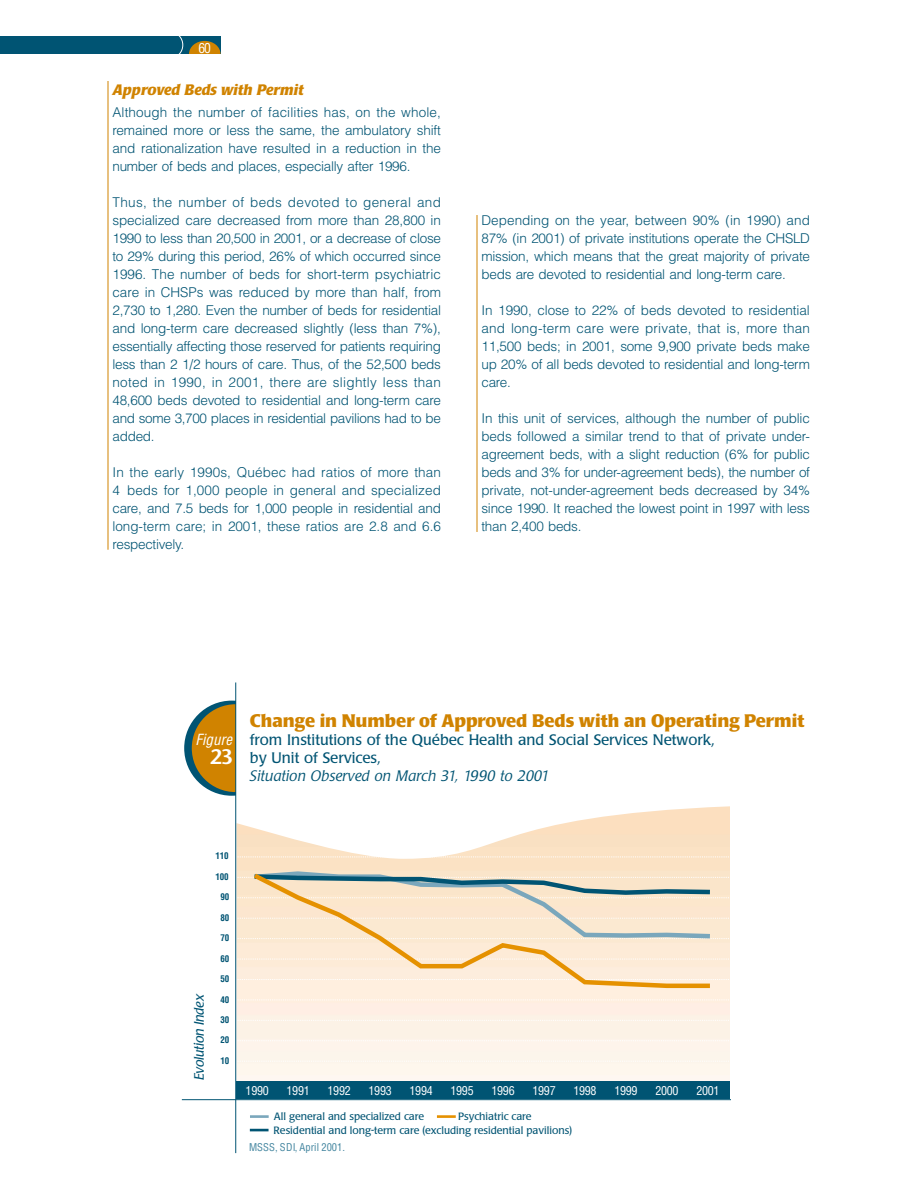
<style>
.page{position:relative;width:918px;height:1188px;background:#fff}
.page>*{position:absolute;margin:0;border:0;box-sizing:border-box;transform-origin:0 0}
.t1{font:600 21px "Stone Sans";color:#fff}
.t2{font:700 18px "Poppl Laudatio";color:#d08300}
.t3{font:15px/18px "Poppl Laudatio";color:#005473}
.t4{font:italic 300 15px "Poppl Laudatio";color:#005473}
.t5{font:italic 700 15px "Poppl Laudatio";letter-spacing:-.01em;color:#d08300}
.t6{font:italic condensed 15px "Helvetica";color:#fff}
.t7{font:300 13.5px/18px "Helvetica";letter-spacing:-.02em;color:#005473;text-align:justify}
.t8{font:italic 13.5px "Poppl Laudatio";letter-spacing:-.02em;color:#005473}
.t9{font:condensed 13.5px "Helvetica";color:#fff}
.t10{font:condensed 12px "Helvetica";letter-spacing:-.025em;color:#fff}
.t11{font:10.5px "Poppl Laudatio";color:#005473}
.t12{font:condensed 10.5px "Helvetica";letter-spacing:.005em;color:#43859f}
.t13{font:700 condensed 9px "Helvetica";letter-spacing:-.025em;color:#005473}
</style>
<div class="page">
<div style="left:0;top:36px;width:220px;height:18px;background:#005473"></div>
<svg style="left:189px;top:41px;width:31px;height:13px"></svg>
<svg style="left:178px;top:36px;width:5px;height:18px"></svg>
<svg style="left:184px;top:701px;width:95px;height:95px"></svg>
<div style="left:192px;top:704px;width:88px;height:88px;background:#d08300;border-radius:50%"></div>
<div style="left:236px;top:698px;width:47px;height:100px;background:#fff"></div>
<img style="left:236px;top:806px;width:494px;height:276px">
<div style="left:236px;top:1082px;width:494px;height:18px;background:#005473"></div>
<svg style="left:238px;top:857px;width:492px;height:1px"></svg>
<svg style="left:238px;top:959px;width:492px;height:1px"></svg>
<svg style="left:238px;top:979px;width:492px;height:1px"></svg>
<svg style="left:238px;top:1000px;width:492px;height:1px"></svg>
<svg style="left:238px;top:1020px;width:492px;height:1px"></svg>
<svg style="left:238px;top:1040px;width:492px;height:1px"></svg>
<svg style="left:238px;top:1061px;width:492px;height:1px"></svg>
<div style="left:238px;top:869px;width:492px;height:72px;background:#fbe5ca"></div>
<svg style="left:251px;top:871px;width:461px;height:120px;background:#eedec7"></svg>
<hr style="left:251px;top:1115px;width:16px;height:3px;background:#7aa7bc">
<svg style="left:251px;top:1129px;width:16px;height:2px"></svg>
<hr style="left:438px;top:1115px;width:16px;height:3px;background:#e59100">
<hr style="left:235px;top:683px;width:1px;height:470px;background:#005473">
<hr style="left:182px;top:1099px;width:551px;height:1px;background:#005473">
<hr style="left:108px;top:81px;width:1px;height:469px;background:#d08300">
<hr style="left:477px;top:215px;width:1px;height:317px;background:#d08300">
<p class="t9" style="left:199px;top:43px;width:14px">60</p>
<p class="t5" style="left:112px;top:83px;width:193px">Approved Beds with Permit</p>
<p class="t7" style="left:112px;top:105px;width:330px">Although the number of facilities has, on the whole, remained more or less the same, the ambulatory shift and rationalization have resulted in a reduction in the number of beds and places, especially after 1996.</p>
<p class="t7" style="left:112px;top:195px;width:330px">Thus, the number of beds devoted to general and specialized care decreased from more than 28,800 in 1990 to less than 20,500 in 2001, or a decrease of close to 29% during this period, 26% of which occurred since 1996. The number of beds for short-term psychiatric care in CHSPs was reduced by more than half, from 2,730 to 1,280. Even the number of beds for residential and long-term care decreased slightly (less than 7%), essentially affecting those reserved for patients requiring less than 2 1/2 hours of care. Thus, of the 52,500 beds noted in 1990, in 2001, there are slightly less than 48,600 beds devoted to residential and long-term care and some 3,700 places in residential pavilions had to be added.</p>
<p class="t7" style="left:112px;top:465px;width:330px">In the early 1990s, Québec had ratios of more than 4 beds for 1,000 people in general and specialized care, and 7.5 beds for 1,000 people in residential and long-term care; in 2001, these ratios are 2.8 and 6.6 respectively.</p>
<p class="t7" style="left:481px;top:213px;width:330px">Depending on the year, between 90% (in 1990) and 87% (in 2001) of private institutions operate the CHSLD mission, which means that the great majority of private beds are devoted to residential and long-term care.</p>
<p class="t7" style="left:481px;top:303px;width:330px">In 1990, close to 22% of beds devoted to residential and long-term care were private, that is, more than 11,500 beds; in 2001, some 9,900 private beds make up 20% of all beds devoted to residential and long-term care.</p>
<p class="t7" style="left:481px;top:411px;width:330px">In this unit of services, although the number of public beds followed a similar trend to that of private under&shy;agreement beds, with a slight reduction (6% for public beds and 3% for under-agreement beds), the number of private, not-under-agreement beds decreased by 34% since 1990. It reached the lowest point in 1997 with less than 2,400 beds.</p>
<p class="t6" style="left:196px;top:734px;width:38px">Figure</p>
<h1 class="t1" style="left:210px;top:748px;width:25px">23</h1>
<h2 class="t2" style="left:250px;top:713px;width:556px">Change in Number of Approved Beds with an Operating Permit</h2>
<p class="t3" style="left:250px;top:732px;width:466px">from Institutions of the Québec Health and Social Services Network, by Unit of Services,</p>
<p class="t4" style="left:250px;top:770px;width:301px">Situation Observed on March 31, 1990 to 2001</p>
<p class="t8" style="left:194px;top:1080px;width:88px;rotate:-90deg">Evolution Index</p>
<p class="t13" style="left:216px;top:853px;width:15px">110</p>
<p class="t13" style="left:216px;top:873px;width:15px">100</p>
<p class="t13" style="left:221px;top:894px;width:10px">90</p>
<p class="t13" style="left:221px;top:914px;width:10px">80</p>
<p class="t13" style="left:221px;top:934px;width:10px">70</p>
<p class="t13" style="left:221px;top:955px;width:10px">60</p>
<p class="t13" style="left:221px;top:975px;width:10px">50</p>
<p class="t13" style="left:221px;top:996px;width:10px">40</p>
<p class="t13" style="left:221px;top:1016px;width:10px">30</p>
<p class="t13" style="left:221px;top:1037px;width:10px">20</p>
<p class="t13" style="left:221px;top:1057px;width:10px">10</p>
<p class="t10" style="left:246px;top:1086px;width:25px">1990</p>
<p class="t10" style="left:287px;top:1086px;width:25px">1991</p>
<p class="t10" style="left:328px;top:1086px;width:25px">1992</p>
<p class="t10" style="left:369px;top:1086px;width:25px">1993</p>
<p class="t10" style="left:410px;top:1086px;width:25px">1994</p>
<p class="t10" style="left:451px;top:1086px;width:25px">1995</p>
<p class="t10" style="left:492px;top:1086px;width:25px">1996</p>
<p class="t10" style="left:533px;top:1086px;width:25px">1997</p>
<p class="t10" style="left:573px;top:1086px;width:25px">1998</p>
<p class="t10" style="left:614px;top:1086px;width:25px">1999</p>
<p class="t10" style="left:655px;top:1086px;width:25px">2000</p>
<p class="t10" style="left:696px;top:1086px;width:25px">2001</p>
<p class="t11" style="left:274px;top:1112px;width:152px">All general and specialized care</p>
<p class="t12" style="left:249px;top:1143px;width:98px">MSSS, SDI, April 2001.</p>
<p class="t11" style="left:458px;top:1112px;width:75px">Psychiatric care</p>
<p class="t11" style="left:274px;top:1126px;width:300px">Residential and long-term care (excluding residential pavilions)</p>
</div>
